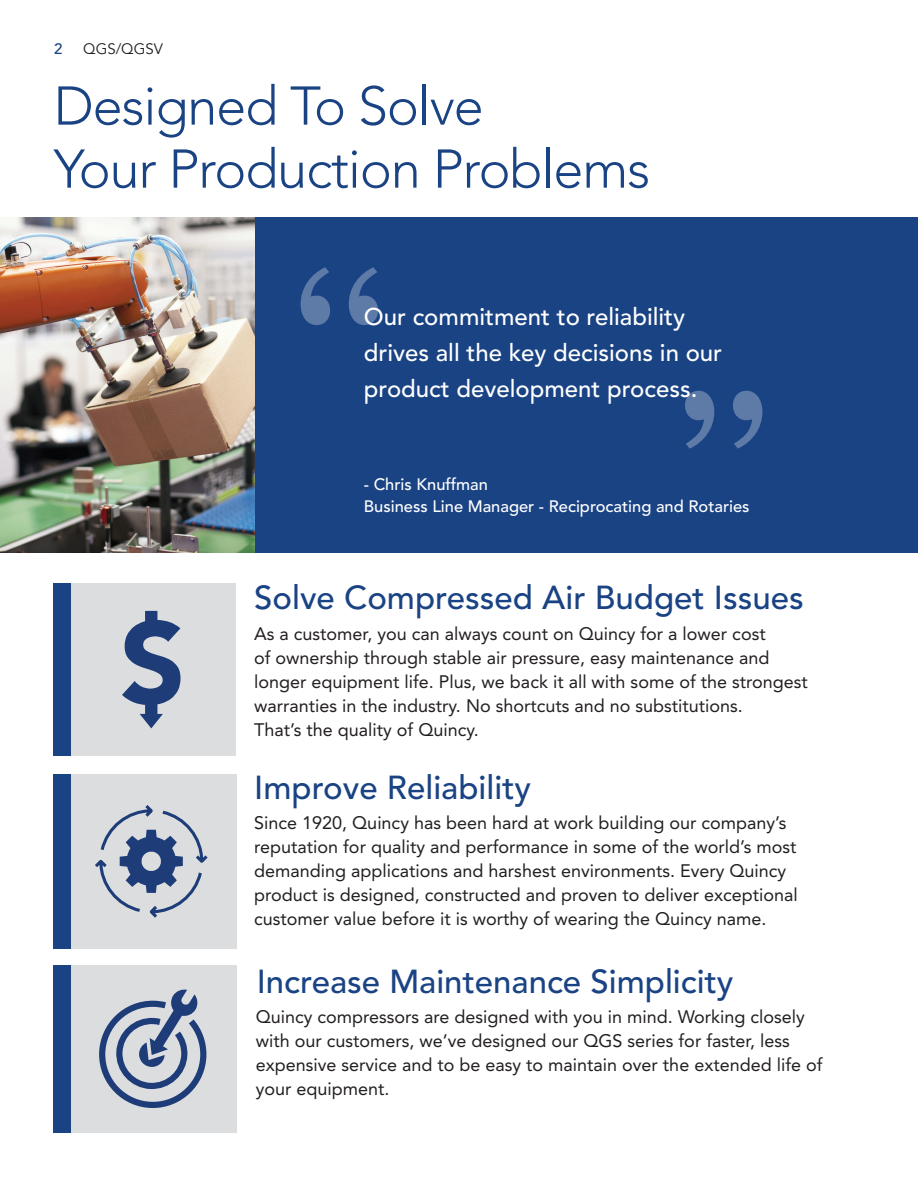
<style>
.page{position:relative;width:918px;height:1188px;background:#fff}
.page>*{position:absolute;margin:0;border:0;box-sizing:border-box;transform-origin:0 0}
.t1{font:500 232.5px "Copperplate";color:#fff}
.t2{font:300 54px/63px "Avenir LT Std";letter-spacing:-.02em;color:#1a4384}
.t3{font:500 33px "Avenir LT Std";color:#1a4384}
.t4{font:500 24px/36px "Avenir LT Std";color:#fff}
.t5{font:18px/24px "Avenir LT Std";color:#231f20}
.t6{font:500 16.5px/22.5px "Avenir LT Std";color:#fff}
.t7{font:15px "Avenir LT Std";color:#231f20}
.t8{font:500 15px "Avenir LT Std";color:#1a4384}
</style>
<div class="page">
<img style="left:0;top:217px;width:256px;height:335px">
<div style="left:256px;top:217px;width:662px;height:335px;background:#1a4384"></div>
<div style="left:53px;top:584px;width:183px;height:172px;background:#dcdddf"></div>
<div style="left:53px;top:774px;width:184px;height:174px;background:#dcdddf"></div>
<div style="left:53px;top:965px;width:184px;height:168px;background:#dcdddf"></div>
<div style="left:53px;top:584px;width:18px;height:172px;background:#1a4384"></div>
<div style="left:53px;top:774px;width:18px;height:174px;background:#1a4384"></div>
<div style="left:53px;top:965px;width:18px;height:168px;background:#1a4384"></div>
<svg style="left:95px;top:805px;width:113px;height:113px"></svg>
<svg style="left:122px;top:611px;width:59px;height:117px"></svg>
<svg style="left:102px;top:990px;width:104px;height:118px"></svg>
<p class="t8" style="left:54px;top:40px;width:10px">2</p>
<p class="t7" style="left:83px;top:40px;width:81px">QGS/QGSV</p>
<h2 class="t2" style="left:54px;top:75px;width:598px">Designed To Solve<br>Your Production Problems</h2>
<h1 class="t1" style="left:282px;top:221px;width:116px">“</h1>
<h3 class="t4" style="left:364px;top:299px;width:360px">Our commitment to reliability drives all the key decisions in our product development process.</h3>
<h1 class="t1" style="left:781px;top:494px;width:116px;rotate:-180deg">“</h1>
<p class="t6" style="left:364px;top:473px;width:387px">- Chris Knuffman<br>Business Line Manager - Reciprocating and Rotaries</p>
<h3 class="t3" style="left:254px;top:579px;width:551px">Solve Compressed Air Budget Issues</h3>
<p class="t5" style="left:254px;top:621px;width:555px">As a customer, you can always count on Quincy for a lower cost<br>of ownership through stable air pressure, easy maintenance and longer equipment life. Plus, we back it all with some of the strongest warranties in the industry. No shortcuts and no substitutions.<br>That’s the quality of Quincy.</p>
<h3 class="t3" style="left:254px;top:768px;width:278px">Improve Reliability</h3>
<p class="t5" style="left:254px;top:811px;width:545px">Since 1920, Quincy has been hard at work building our company’s reputation for quality and performance in some of the world’s most demanding applications and harshest environments. Every Quincy product is designed, constructed and proven to deliver exceptional customer value before it is worthy of wearing the Quincy name.</p>
<h3 class="t3" style="left:257px;top:962px;width:478px">Increase Maintenance Simplicity</h3>
<p class="t5" style="left:256px;top:1005px;width:568px">Quincy compressors are designed with you in mind. Working closely with our customers, we’ve designed our QGS series for faster, less expensive service and to be easy to maintain over the extended life of your equipment.</p>
</div>
